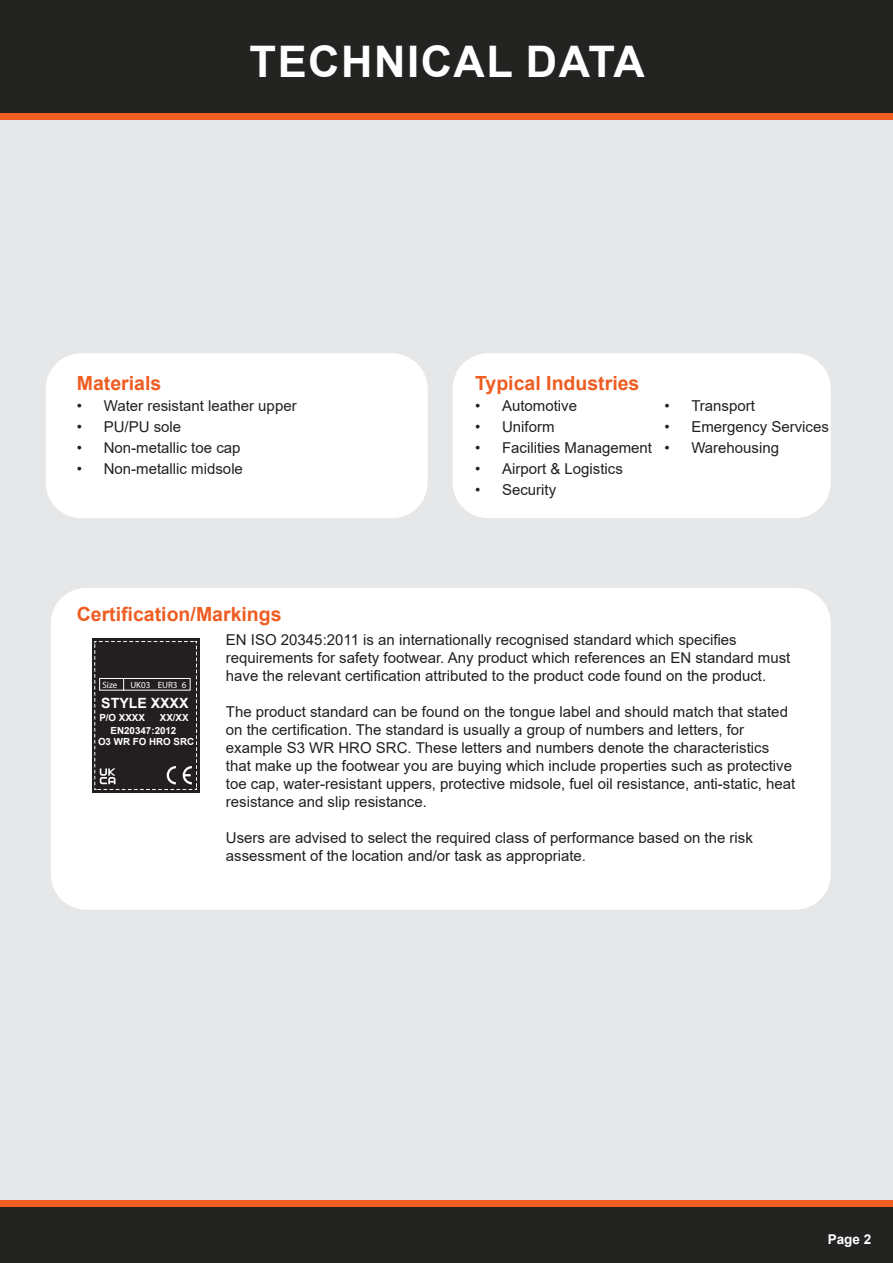
<style>
.page{position:relative;width:893px;height:1263px;background:#fff}
.page>*{position:absolute;margin:0;border:0;box-sizing:border-box;transform-origin:0 0}
.t1{font:700 43.5px "Arial";letter-spacing:.035em;color:#fff}
.t2{font:700 19.5px "Arial";color:#ee5d22}
.t3{font:15px/18px "Arial";color:#231f20}
.t4{font:700 14.1px "Arial";color:#fff}
.t5{font:700 13.5px "Arial";color:#fff}
.t6{font:700 9.75px/13px "Arial";color:#fff}
.t7{font:9.15px "Myriad Pro";color:#fff}
</style>
<div class="page">
<div style="left:0;top:0;width:893px;height:1207px;background:#e6e7e9"></div>
<div style="left:0;top:113px;width:893px;height:6px;background:#ee5d22"></div>
<div style="left:0;top:0;width:893px;height:113px;background:#232322"></div>
<div style="left:0;top:1204px;width:893px;height:59px;background:#232322"></div>
<div style="left:0;top:1200px;width:893px;height:7px;background:#ee5d22"></div>
<div style="left:452px;top:353px;width:379px;height:165px;background:#fff;border-radius:35px"></div>
<div style="left:46px;top:353px;width:382px;height:165px;background:#fff;border-radius:35px"></div>
<div style="left:51px;top:588px;width:780px;height:322px;background:#fff;border-radius:35px"></div>
<div style="left:92px;top:638px;width:108px;height:154px;background:#231f20"></div>
<svg style="left:94px;top:641px;width:103px;height:149px"></svg>
<p class="t1" style="left:250px;top:31px;width:397px">TECHNICAL DATA</p>
<p class="t2" style="left:77px;top:369px;width:86px">Materials</p>
<p class="t3" style="left:77px;top:396px;width:221px">• Water resistant leather upper</p>
<p class="t3" style="left:77px;top:417px;width:106px">• PU/PU sole</p>
<p class="t3" style="left:77px;top:438px;width:165px">• Non-metallic toe cap</p>
<p class="t3" style="left:77px;top:459px;width:168px">• Non-metallic midsole</p>
<p class="t2" style="left:475px;top:369px;width:166px">Typical Industries</p>
<p class="t3" style="left:475px;top:396px;width:104px">• Automotive</p>
<p class="t3" style="left:475px;top:417px;width:81px">• Uniform</p>
<p class="t3" style="left:475px;top:438px;width:179px">• Facilities Management</p>
<p class="t3" style="left:475px;top:459px;width:149px">• Airport &amp; Logistics</p>
<p class="t3" style="left:475px;top:480px;width:83px">• Security</p>
<p class="t3" style="left:664px;top:396px;width:92px">• Transport</p>
<p class="t3" style="left:664px;top:417px;width:166px">• Emergency Services</p>
<p class="t3" style="left:664px;top:438px;width:116px">• Warehousing</p>
<p class="t2" style="left:77px;top:600px;width:206px">Certification/Markings</p>
<p class="t3" style="left:226px;top:631px;width:566px">EN ISO 20345:2011 is an internationally recognised standard which specifies requirements for safety footwear. Any product which references an EN standard must have the relevant certification attributed to the product code found on the product.</p>
<p class="t3" style="left:226px;top:703px;width:571px">The product standard can be found on the tongue label and should match that stated on the certification. The standard is usually a group of numbers and letters, for example S3 WR HRO SRC. These letters and numbers denote the characteristics that make up the footwear you are buying which include properties such as protective toe cap, water-resistant uppers, protective midsole, fuel oil resistance, anti-static, heat resistance and slip resistance.</p>
<p class="t3" style="left:226px;top:829px;width:528px">Users are advised to select the required class of performance based on the risk assessment of the location and/or task as appropriate.</p>
<p class="t7" style="left:102px;top:679px;width:17px">Size</p>
<p class="t7" style="left:130px;top:679px;width:58px">UK03 EUR3 6</p>
<p class="t4" style="left:101px;top:693px;width:89px">STYLE XXXX</p>
<p class="t6" style="left:99px;top:711px;width:47px">P/O XXXX</p>
<p class="t6" style="left:111px;top:711px;width:80px;text-indent:49px">XX/XX<br>EN20347:2012</p>
<p class="t6" style="left:98px;top:735px;width:98px">O3 WR FO HRO SRC</p>
<p class="t5" style="left:828px;top:1229px;width:45px">Page 2</p>
</div>
